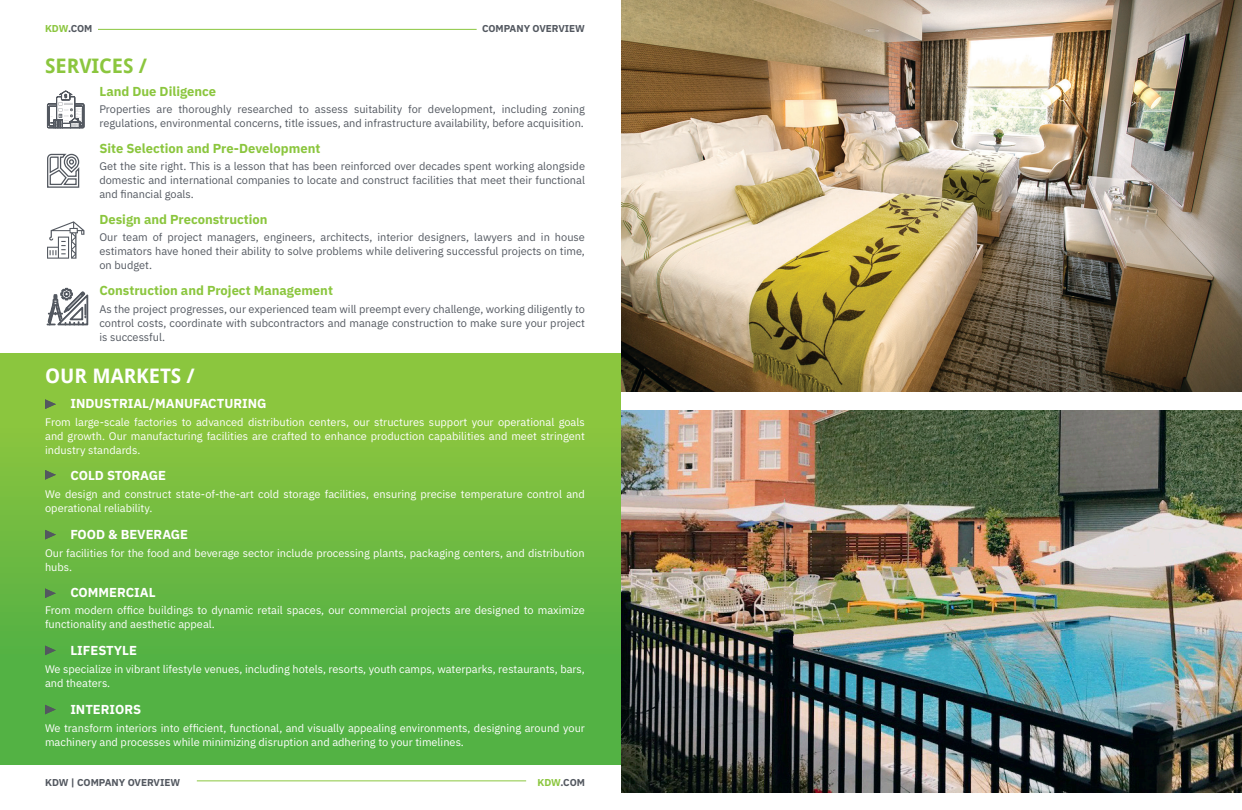
<style>
.page{position:relative;width:1242px;height:810px;background:#fff}
.page>*{position:absolute;margin:0;border:0;box-sizing:border-box;transform-origin:0 0}
.Paragraph_Style1{font:700 20px "Droid Sans";color:#fff}
.Paragraph_Style1-2{font:700 20px "Droid Sans";color:#8bc63e}
.Paragraph_Style1-3{font:700 13px "IBM Plex Sans";color:#8bc63e}
.Paragraph_Style1-4{font:700 13px "IBM Plex Sans";color:#fff}
.Paragraph_Style1-5{font:11px/14px "IBM Plex Sans";color:#fff}
.Paragraph_Style1-6{font:11px/14px "IBM Plex Sans";color:#535860;text-align:justify}
.Paragraph_Style1-7{font:700 10px "IBM Plex Sans";color:#535860}
.s1{color:#8bc63e}
</style>
<div class="page">
<img style="left:621px;top:0;width:621px;height:391px">
<img style="left:621px;top:410px;width:621px;height:383px">
<div style="left:0;top:353px;width:621px;height:412px;background:linear-gradient(to bottom,#92c83e,#48ad45)"></div>
<svg style="left:45px;top:399px;width:11px;height:10px"></svg>
<svg style="left:45px;top:470px;width:11px;height:10px"></svg>
<svg style="left:45px;top:530px;width:11px;height:9px"></svg>
<svg style="left:45px;top:589px;width:11px;height:9px"></svg>
<svg style="left:45px;top:705px;width:11px;height:9px"></svg>
<svg style="left:45px;top:646px;width:11px;height:9px"></svg>
<hr style="left:98px;top:29px;width:379px;height:1px;background:#8bc63e">
<svg style="left:47px;top:221px;width:37px;height:38px"></svg>
<svg style="left:47px;top:287px;width:41px;height:39px"></svg>
<svg style="left:46px;top:90px;width:39px;height:98px"></svg>
<hr style="left:197px;top:781px;width:329px;height:1px;background:#8bc63e">
<p class="Paragraph_Style1-7" style="left:45px;top:20px;width:49px"><span class="s1">KDW</span>.COM</p>
<p class="Paragraph_Style1-7" style="left:482px;top:20px;width:104px">COMPANY OVERVIEW</p>
<p class="Paragraph_Style1-2" style="left:45px;top:51px;width:103px">SERVICES /</p>
<p class="Paragraph_Style1-3" style="left:99px;top:81px;width:118px">Land Due Diligence</p>
<p class="Paragraph_Style1-6" style="left:99px;top:101px;width:487px">Properties are thoroughly researched to assess suitability for development, including zoning regulations, environmental concerns, title issues, and infrastructure availability, before acquisition.</p>
<p class="Paragraph_Style1-3" style="left:99px;top:138px;width:222px">Site Selection and Pre-Development</p>
<p class="Paragraph_Style1-6" style="left:99px;top:159px;width:487px">Get the site right. This is a lesson that has been reinforced over decades spent working alongside domestic and international companies to locate and construct facilities that meet their functional and financial goals.</p>
<p class="Paragraph_Style1-3" style="left:99px;top:209px;width:170px">Design and Preconstruction</p>
<p class="Paragraph_Style1-6" style="left:99px;top:229px;width:487px">Our team of project managers, engineers, architects, interior designers, lawyers and in house estimators have honed their ability to solve problems while delivering successful projects on time, on budget.</p>
<p class="Paragraph_Style1-6" style="left:99px;top:301px;width:487px">As the project progresses, our experienced team will preempt every challenge, working diligently to control costs, coordinate with subcontractors and manage construction to make sure your project is successful.</p>
<p class="Paragraph_Style1-3" style="left:99px;top:281px;width:235px">Construction and Project Management</p>
<p class="Paragraph_Style1" style="left:45px;top:362px;width:151px">OUR MARKETS /</p>
<p class="Paragraph_Style1-4" style="left:71px;top:393px;width:197px">INDUSTRIAL/MANUFACTURING</p>
<p class="Paragraph_Style1-5" style="left:45px;top:414px;width:541px;text-align:justify">From large-scale factories to advanced distribution centers, our structures support your operational goals and growth. Our manufacturing facilities are crafted to enhance production capabilities and meet stringent industry standards.</p>
<p class="Paragraph_Style1-4" style="left:71px;top:465px;width:97px">COLD STORAGE</p>
<p class="Paragraph_Style1-5" style="left:45px;top:486px;width:541px">We design and construct state-of-the-art cold storage facilities, ensuring precise temperature control and operational reliability.</p>
<p class="Paragraph_Style1-4" style="left:70px;top:524px;width:119px">FOOD &amp; BEVERAGE</p>
<p class="Paragraph_Style1-5" style="left:45px;top:545px;width:541px">Our facilities for the food and beverage sector include processing plants, packaging centers, and distribution hubs.</p>
<p class="Paragraph_Style1-4" style="left:70px;top:582px;width:87px">COMMERCIAL</p>
<p class="Paragraph_Style1-5" style="left:45px;top:602px;width:541px">From modern office buildings to dynamic retail spaces, our commercial projects are designed to maximize functionality and aesthetic appeal.</p>
<p class="Paragraph_Style1-4" style="left:70px;top:640px;width:68px">LIFESTYLE</p>
<p class="Paragraph_Style1-5" style="left:45px;top:661px;width:541px">We specialize in vibrant lifestyle venues, including hotels, resorts, youth camps, waterparks, restaurants, bars, and theaters.</p>
<p class="Paragraph_Style1-4" style="left:70px;top:699px;width:73px">INTERIORS</p>
<p class="Paragraph_Style1-5" style="left:45px;top:720px;width:541px">We transform interiors into efficient, functional, and visually appealing environments, designing around your machinery and processes while minimizing disruption and adhering to your timelines.</p>
<p class="Paragraph_Style1-7" style="left:45px;top:775px;width:137px">KDW | COMPANY OVERVIEW</p>
<p class="Paragraph_Style1-7" style="left:538px;top:775px;width:49px"><span class="s1">KDW</span>.COM</p>
</div>
